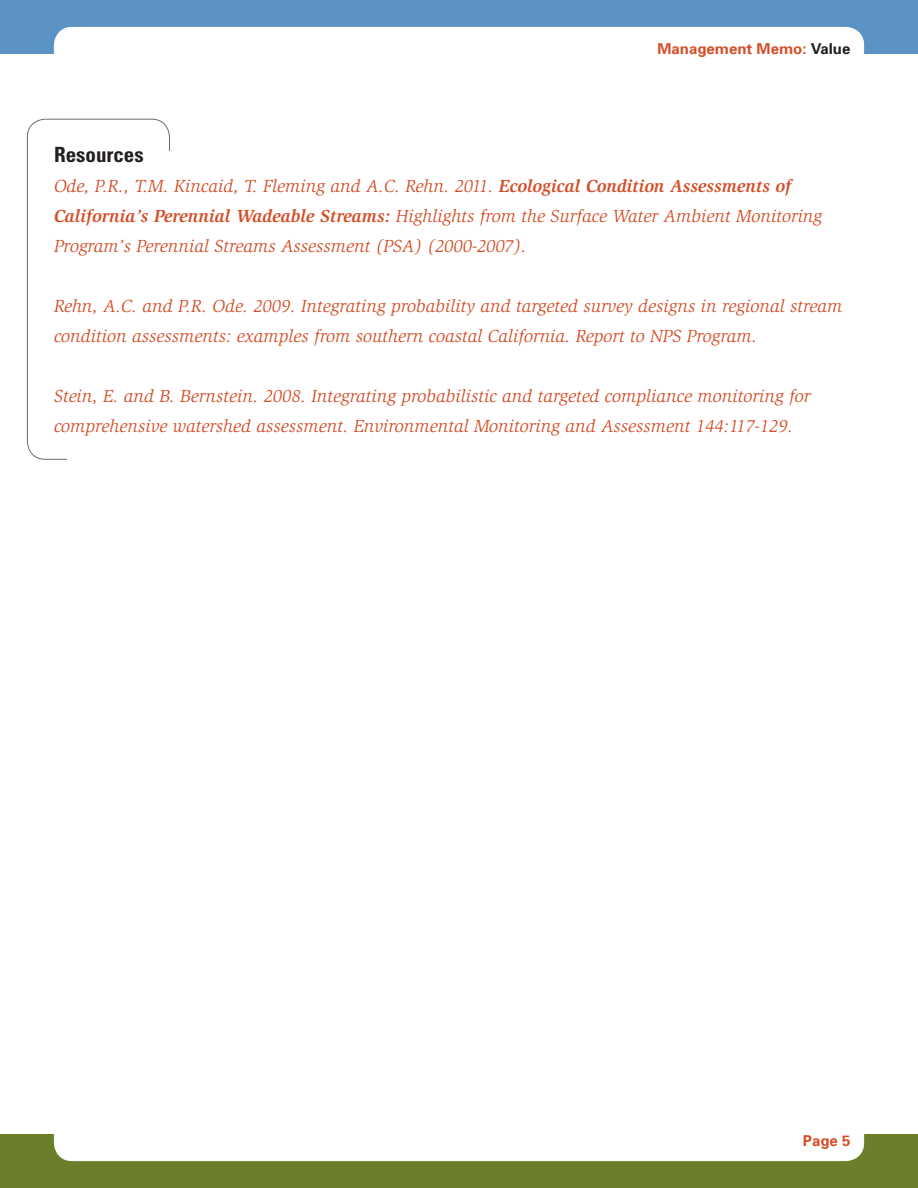
<style>
.page{position:relative;width:918px;height:1188px;background:#fff}
.page>*{position:absolute;margin:0;border:0;box-sizing:border-box;transform-origin:0 0}
.t1{font:700 condensed 21px "Univers";color:#231f20}
.t2{font:italic 18px/30px "Slimbach";color:#d34f29}
.t3{font:700 15px "Univers";color:#d34f29}
.s1{color:#231f20}
.s2{font-weight:700}
</style>
<div class="page">
<div style="left:0;top:1134px;width:918px;height:54px;background:#6b7f2a"></div>
<div style="left:54px;top:1074px;width:810px;height:87px;background:#fff;border-radius:18px"></div>
<div style="left:54px;top:1073px;width:810px;height:88px;border:1px solid #fff;border-radius:18px"></div>
<div style="left:0;top:0;width:918px;height:54px;background:#5992c3"></div>
<div style="left:54px;top:27px;width:810px;height:87px;background:#fff;border-radius:18px"></div>
<div style="left:54px;top:27px;width:810px;height:88px;border:1px solid #fff;border-radius:18px"></div>
<p class="t3" style="left:657px;top:39px;width:195px">Management Memo: <span class="s1">Value</span></p>
<h2 class="t1" style="left:54px;top:142px;width:91px">Resources</h2>
<p class="t2" style="left:54px;top:171px;width:770px">Ode, P.R., T.M. Kincaid, T. Fleming and A.C. Rehn. 2011. <span class="s2">Ecological Condition Assessments of<br>California’s Perennial Wadeable Streams:</span> Highlights from the Surface Water Ambient Monitoring<br>Program’s Perennial Streams Assessment (PSA) (2000-2007).</p>
<p class="t2" style="left:54px;top:291px;width:790px">Rehn, A.C. and P.R. Ode. 2009. Integrating probability and targeted survey designs in regional stream condition assessments: examples from southern coastal California. Report to NPS Program.</p>
<p class="t2" style="left:54px;top:381px;width:758px">Stein, E. and B. Bernstein. 2008. Integrating probabilistic and targeted compliance monitoring for comprehensive watershed assessment. Environmental Monitoring and Assessment 144:117-129.</p>
<p class="t3" style="left:803px;top:1131px;width:49px">Page 5</p>
</div>
